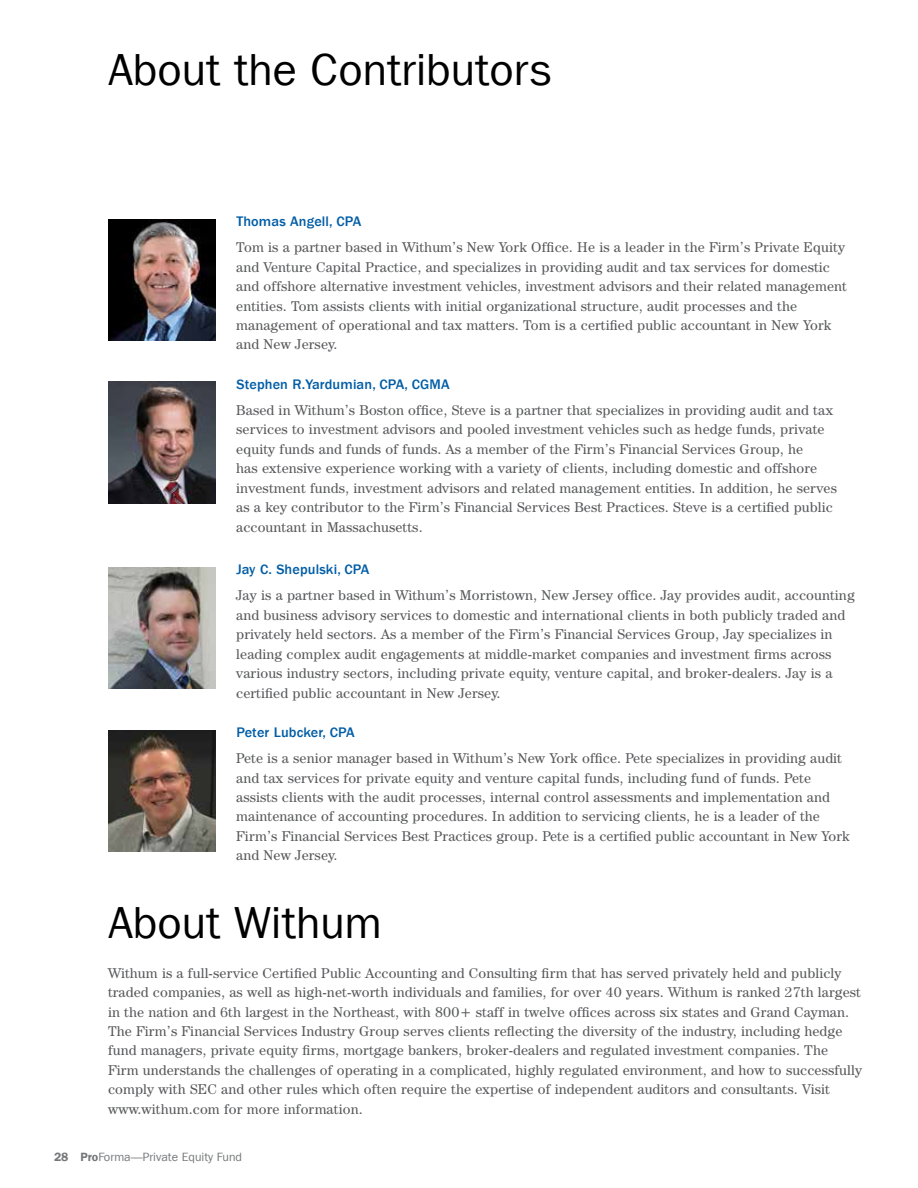
<style>
.page{position:relative;width:918px;height:1188px;background:#fff}
.page>*{position:absolute;margin:0;border:0;box-sizing:border-box;transform-origin:0 0}
.t1{font:45px "Franklin Gothic LT Com";color:#000}
.t2{font:14.25px/19.5px "Century IT Cby BT";letter-spacing:.01em;color:#58595b}
.t3{font:500 14.25px "Franklin Gothic LT Com";letter-spacing:.01em;color:#005da6}
.t4{font:12px "Franklin Gothic LT Com";color:#757779}
.s1{font-family:"Franklin Gothic LT Com Dm"}
</style>
<div class="page">
<img style="left:108px;top:219px;width:108px;height:122px">
<img style="left:108px;top:382px;width:108px;height:121px">
<img style="left:108px;top:567px;width:108px;height:122px">
<img style="left:108px;top:730px;width:108px;height:122px">
<h1 class="t1" style="left:108px;top:44px;width:446px">About the Contributors</h1>
<p class="t3" style="left:236px;top:213px;width:127px">Thomas Angell, CPA</p>
<p class="t2" style="left:236px;top:237px;width:612px">Tom is a partner based in Withum’s New York Office. He is a leader in the Firm’s Private Equity and Venture Capital Practice, and specializes in providing audit and tax services for domestic and offshore alternative investment vehicles, investment advisors and their related management entities. Tom assists clients with initial organizational structure, audit processes and the management of operational and tax matters. Tom is a certified public accountant in New York and New Jersey.</p>
<p class="t3" style="left:236px;top:376px;width:215px">Stephen R.Yardumian, CPA, CGMA</p>
<p class="t2" style="left:236px;top:400px;width:602px">Based in Withum’s Boston office, Steve is a partner that specializes in providing audit and tax services to investment advisors and pooled investment vehicles such as hedge funds, private equity funds and funds of funds. As a member of the Firm’s Financial Services Group, he<br>has extensive experience working with a variety of clients, including domestic and offshore investment funds, investment advisors and related management entities. In addition, he serves as a key contributor to the Firm’s Financial Services Best Practices. Steve is a certified public accountant in Massachusetts.</p>
<p class="t3" style="left:236px;top:561px;width:135px">Jay C. Shepulski, CPA</p>
<p class="t2" style="left:236px;top:585px;width:620px">Jay is a partner based in Withum’s Morristown, New Jersey office. Jay provides audit, accounting and business advisory services to domestic and international clients in both publicly traded and privately held sectors. As a member of the Firm’s Financial Services Group, Jay specializes in leading complex audit engagements at middle-market companies and investment firms across various industry sectors, including private equity, venture capital, and broker-dealers. Jay is a certified public accountant in New Jersey.</p>
<p class="t3" style="left:236px;top:724px;width:120px">Peter Lubcker, CPA</p>
<p class="t2" style="left:236px;top:748px;width:615px">Pete is a senior manager based in Withum’s New York office. Pete specializes in providing audit and tax services for private equity and venture capital funds, including fund of funds. Pete assists clients with the audit processes, internal control assessments and implementation and maintenance of accounting procedures. In addition to servicing clients, he is a leader of the Firm’s Financial Services Best Practices group. Pete is a certified public accountant in New York and New Jersey.</p>
<h1 class="t1" style="left:108px;top:897px;width:275px">About Withum</h1>
<p class="t2" style="left:108px;top:963px;width:756px">Withum is a full-service Certified Public Accounting and Consulting firm that has served privately held and publicly traded companies, as well as high-net-worth individuals and families, for over 40 years. Withum is ranked 27th largest in the nation and 6th largest in the Northeast, with 800+ staff in twelve offices across six states and Grand Cayman.<br>The Firm’s Financial Services Industry Group serves clients reflecting the diversity of the industry, including hedge fund managers, private equity firms, mortgage bankers, broker-dealers and regulated investment companies. The Firm understands the challenges of operating in a complicated, highly regulated environment, and how to successfully comply with SEC and other rules which often require the expertise of independent auditors and consultants. Visit www.withum.com for more information.</p>
<p class="t4" style="left:54px;top:1150px;width:190px"><span class="s1">28 Pro</span>Forma—Private Equity Fund</p>
</div>
